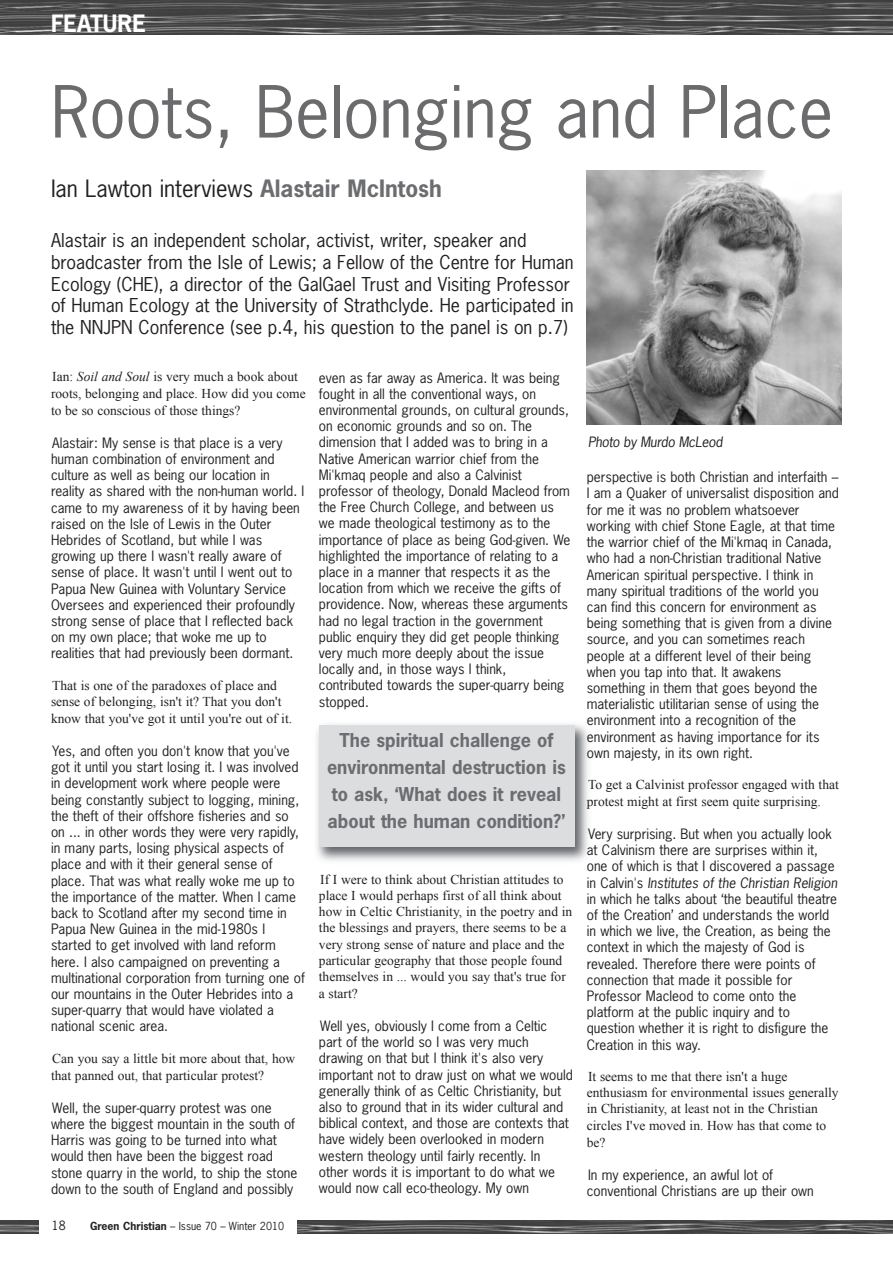
<style>
.page{position:relative;width:893px;height:1263px;background:#fff}
.page>*{position:absolute;margin:0;border:0;box-sizing:border-box;transform-origin:0 0}
.t1{font:67.5px "News Gothic";color:#6b6b6e}
.t2{font:22.5px "News Gothic";color:#231f20}
.t3{font:700 22.5px "News Gothic";color:#fff}
.t4{font:18px/21.6px "News Gothic";color:#231f20}
.t5{font:700 18px/27px "News Gothic";color:#6c6d70;text-align:center}
.t6{font:13.5px/16.2px "News Gothic";color:#231f20}
.t7{font:13.5px/16.4px "Times New Roman";color:#231f20}
.t8{font:italic 13.5px "News Gothic";letter-spacing:-.015em;color:#231f20}
.t9{font:12px "News Gothic";color:#231f20}
.t10{font:10.5px "News Gothic";color:#231f20}
.s1{font-weight:700;color:#6c6d70}
.s2{font-style:italic}
.s3{font-weight:700}
</style>
<div class="page">
<img style="left:317px;top:724px;width:271px;height:137px">
<div style="left:319px;top:725px;width:255px;height:122px;background:#dcdddf"></div>
<img style="left:0;top:0;width:893px;height:34px">
<img style="left:298px;top:1220px;width:595px;height:13px">
<img style="left:0;top:1220px;width:38px;height:13px">
<img style="left:587px;top:170px;width:255px;height:255px">
<h2 class="t3" style="left:51px;top:11px;width:96px">FEATURE</h2>
<h1 class="t1" style="left:51px;top:75px;width:784px">Roots, Belonging and Place</h1>
<h2 class="t2" style="left:51px;top:176px;width:392px">Ian Lawton interviews <span class="s1">Alastair McIntosh</span></h2>
<p class="t4" style="left:51px;top:230px;width:524px">Alastair is an independent scholar, activist, writer, speaker and broadcaster from the Isle of Lewis; a Fellow of the Centre for Human Ecology (CHE), a director of the GalGael Trust and Visiting Professor of Human Ecology at the University of Strathclyde. He participated in the NNJPN Conference (see p.4, his question to the panel is on p.7)</p>
<p class="t7" style="left:51px;top:368px;width:256px;line-height:16.8px">Ian: <span class="s2">Soil and Soul</span> is very much a book about roots, belonging and place. How did you come to be so conscious of those things?</p>
<p class="t6" style="left:51px;top:435px;width:255px">Alastair: My sense is that place is a very human combination of environment and culture as well as being our location in reality as shared with the non-human world. I came to my awareness of it by having been raised on the Isle of Lewis in the Outer Hebrides of Scotland, but while I was growing up there I wasn't really aware of sense of place. It wasn't until I went out to Papua New Guinea with Voluntary Service Oversees and experienced their profoundly strong sense of place that I reflected back on my own place; that woke me up to realities that had previously been dormant.</p>
<p class="t7" style="left:51px;top:677px;width:243px;line-height:16.8px">That is one of the paradoxes of place and sense of belonging, isn't it? That you don't know that you've got it until you're out of it.</p>
<p class="t6" style="left:51px;top:743px;width:255px">Yes, and often you don't know that you've got it until you start losing it. I was involved in development work where people were being constantly subject to logging, mining, the theft of their offshore fisheries and so on ... in other words they were very rapidly, in many parts, losing physical aspects of place and with it their general sense of place. That was what really woke me up to the importance of the matter. When I came back to Scotland after my second time in Papua New Guinea in the mid-1980s I started to get involved with land reform here. I also campaigned on preventing a multinational corporation from turning one of our mountains in the Outer Hebrides into a super-quarry that would have violated a national scenic area.</p>
<p class="t7" style="left:51px;top:1049px;width:246px;line-height:17.4px">Can you say a little bit more about that, how that panned out, that particular protest?</p>
<p class="t6" style="left:51px;top:1100px;width:248px">Well, the super-quarry protest was one where the biggest mountain in the south of Harris was going to be turned into what would then have been the biggest road stone quarry in the world, to ship the stone down to the south of England and possibly</p>
<p class="t9" style="left:52px;top:1218px;width:15px">18</p>
<p class="t10" style="left:90px;top:1220px;width:195px"><span class="s3">Green Christian</span> – Issue 70 – Winter 2010</p>
<p class="t6" style="left:319px;top:370px;width:253px">even as far away as America. It was being fought in all the conventional ways, on environmental grounds, on cultural grounds, on economic grounds and so on. The dimension that I added was to bring in a Native American warrior chief from the Mi'kmaq people and also a Calvinist professor of theology, Donald Macleod from the Free Church College, and between us we made theological testimony as to the importance of place as being God-given. We highlighted the importance of relating to a place in a manner that respects it as the location from which we receive the gifts of providence. Now, whereas these arguments had no legal traction in the government public enquiry they did get people thinking very much more deeply about the issue locally and, in those ways I think, contributed towards the super-quarry being stopped.</p>
<h3 class="t5" style="left:327px;top:727px;width:240px">The spiritual challenge of environmental destruction is to ask, ‘What does it reveal about the human condition?’</h3>
<p class="t7" style="left:319px;top:871px;width:255px">If I were to think about Christian attitudes to place I would perhaps first of all think about how in Celtic Christianity, in the poetry and in the blessings and prayers, there seems to be a very strong sense of nature and place and the particular geography that those people found themselves in ... would you say that's true for a start?</p>
<p class="t6" style="left:319px;top:1018px;width:256px">Well yes, obviously I come from a Celtic<br>part of the world so I was very much drawing on that but I think it's also very important not to draw just on what we would generally think of as Celtic Christianity, but also to ground that in its wider cultural and biblical context, and those are contexts that have widely been overlooked in modern western theology until fairly recently. In other words it is important to do what we would now call eco-theology. My own</p>
<p class="t8" style="left:588px;top:434px;width:136px">Photo by Murdo McLeod</p>
<p class="t6" style="left:587px;top:469px;width:254px">perspective is both Christian and interfaith – I am a Quaker of universalist disposition and for me it was no problem whatsoever working with chief Stone Eagle, at that time the warrior chief of the Mi'kmaq in Canada, who had a non-Christian traditional Native American spiritual perspective. I think in many spiritual traditions of the world you can find this concern for environment as being something that is given from a divine source, and you can sometimes reach people at a different level of their being when you tap into that. It awakens something in them that goes beyond the materialistic utilitarian sense of using the environment into a recognition of the environment as having importance for its own majesty, in its own right.</p>
<p class="t7" style="left:587px;top:776px;width:253px;line-height:17.4px">To get a Calvinist professor engaged with that protest might at first seem quite surprising.</p>
<p class="t6" style="left:587px;top:826px;width:252px">Very surprising. But when you actually look at Calvinism there are surprises within it, one of which is that I discovered a passage in Calvin's <span class="s2">Institutes of the Christian Religion </span>in which he talks about ‘the beautiful theatre of the Creation’ and understands the world in which we live, the Creation, as being the context in which the majesty of God is revealed. Therefore there were points of connection that made it possible for Professor Macleod to come onto the platform at the public inquiry and to question whether it is right to disfigure the Creation in this way.</p>
<p class="t7" style="left:587px;top:1068px;width:253px">It seems to me that there isn't a huge enthusiasm for environmental issues generally in Christianity, at least not in the Christian circles I've moved in. How has that come to be?</p>
<p class="t6" style="left:587px;top:1167px;width:229px">In my experience, an awful lot of conventional Christians are up their own</p>
</div>
